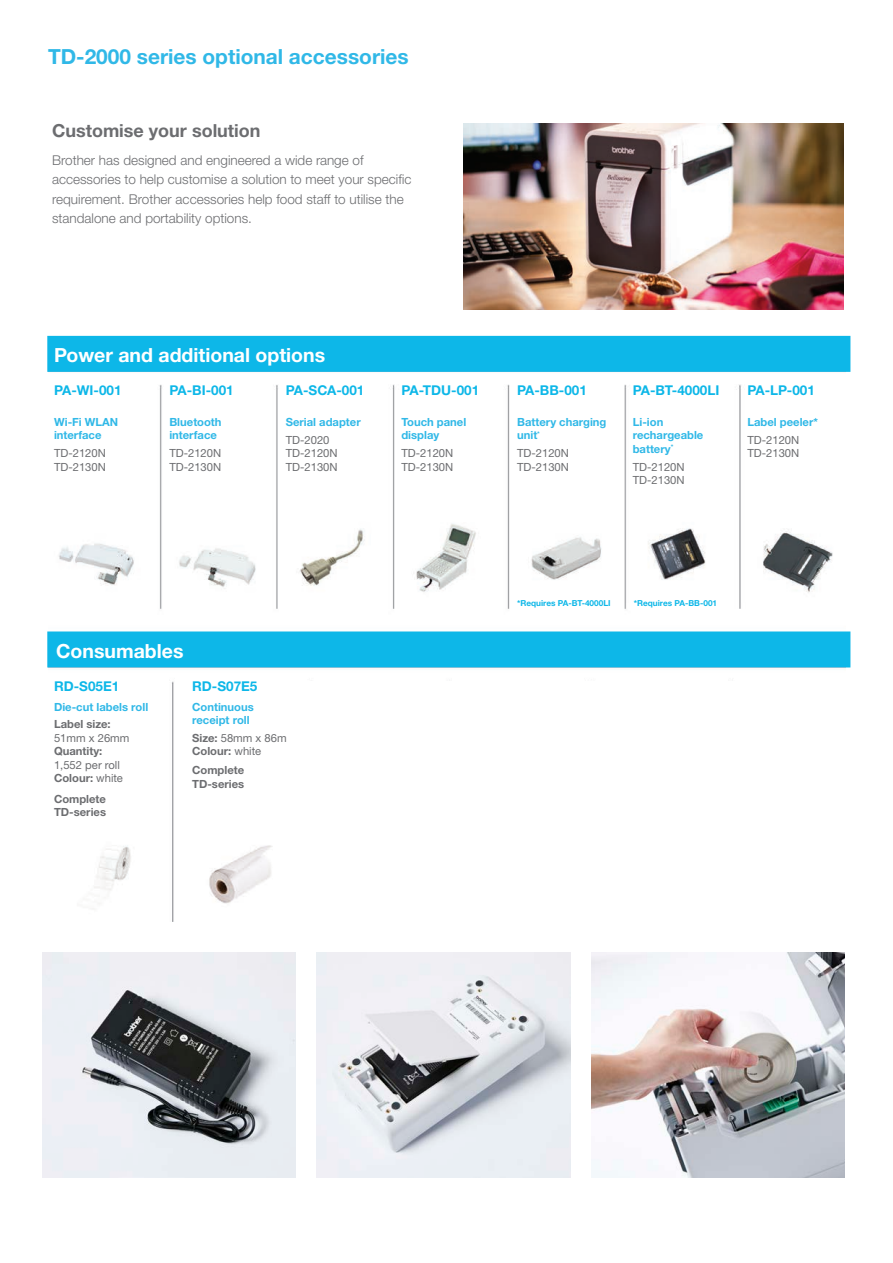
<style>
.page{position:relative;width:893px;height:1263px;background:#fff}
.page>*{position:absolute;margin:0;border:0;box-sizing:border-box;transform-origin:0 0}
.t1{font:700 20.85px "Helvetica Neue LTW1 G";color:#30b8e7}
.Bullets{font:700 19.5px "Helvetica Neue LTW1 G";color:#fff}
.Bullets-2{font:700 18px "Helvetica Neue LTW1 G";color:#6c6d70}
.Bullets-3{font:300 13.5px/19.5px "Helvetica Neue LTW1 G";color:#6c6d70}
.t2{font:700 13.5px "Helvetica Neue LTW1 G";color:#0db7e8}
.t3{font:700 11.25px/13.5px "Helvetica Neue LTW1 G";color:#30b8e7}
.t4{font:11.25px/13.5px "Helvetica Neue LTW1 G";color:#6c6d70}
.t5{font:700 11.25px/13.5px "Helvetica Neue LTW1 G";color:#6c6d70}
.t6{font:700 8.25px "Helvetica Neue LTW1 G";color:#0db7e8}
.t7{font:700 6.6px "Helvetica Neue LTW1 G";color:#30b8e7}
.s1{font-weight:400}
.s2{font-weight:700}
</style>
<div class="page">
<img style="left:48px;top:384px;width:797px;height:538px">
<img style="left:43px;top:952px;width:253px;height:226px">
<img style="left:317px;top:952px;width:253px;height:226px">
<img style="left:591px;top:952px;width:253px;height:226px">
<div style="left:300px;top:681px;width:559px;height:245px;background:#fff"></div>
<div style="left:47px;top:631px;width:803px;height:36px;background:#0db7e8;border:2px solid #0db7e8"></div>
<div style="left:47px;top:336px;width:803px;height:36px;background:#0db7e8;border:2px solid #0db7e8"></div>
<img style="left:464px;top:124px;width:379px;height:186px">
<p class="t1" style="left:48px;top:44px;width:362px">TD-2000 series optional accessories</p>
<p class="Bullets-2" style="left:52px;top:119px;width:210px">Customise your solution</p>
<p class="Bullets-3" style="left:52px;top:150px;width:361px">Brother has designed and engineered a wide range of accessories to help customise a solution to meet your specific requirement. Brother accessories help food staff to utilise the standalone and portability options.</p>
<p class="Bullets" style="left:54px;top:343px;width:273px">Power and additional options</p>
<p class="t2" style="left:54px;top:382px;width:69px">PA-WI-001</p>
<p class="t3" style="left:54px;top:415px;width:66px">Wi-Fi WLAN interface</p>
<p class="t4" style="left:54px;top:446px;width:53px">TD-2120N<br>TD-2130N</p>
<p class="t2" style="left:169px;top:382px;width:66px">PA-BI-001</p>
<p class="t3" style="left:169px;top:415px;width:54px">Bluetooth interface</p>
<p class="t4" style="left:169px;top:446px;width:53px">TD-2120N<br>TD-2130N</p>
<p class="t2" style="left:286px;top:382px;width:80px">PA-SCA-001</p>
<p class="t3" style="left:286px;top:415px;width:76px">Serial adapter</p>
<p class="t4" style="left:286px;top:433px;width:45px">TD-2020</p>
<p class="t4" style="left:286px;top:446px;width:53px">TD-2120N</p>
<p class="t4" style="left:286px;top:460px;width:53px">TD-2130N</p>
<p class="t2" style="left:401px;top:382px;width:79px">PA-TDU-001</p>
<p class="t3" style="left:401px;top:415px;width:66px">Touch panel display</p>
<p class="t4" style="left:401px;top:446px;width:53px">TD-2120N<br>TD-2130N</p>
<p class="t2" style="left:517px;top:382px;width:71px">PA-BB-001</p>
<p class="t3" style="left:517px;top:415px;width:91px">Battery charging</p>
<p class="t7" style="left:537px;top:429px;width:4px">*</p>
<p class="t3" style="left:517px;top:429px;width:22px">unit</p>
<p class="t4" style="left:517px;top:446px;width:53px">TD-2120N<br>TD-2130N</p>
<p class="t2" style="left:633px;top:382px;width:88px">PA-BT-4000LI</p>
<p class="t3" style="left:633px;top:415px;width:72px">Li-ion rechargeable</p>
<p class="t7" style="left:671px;top:443px;width:4px">*</p>
<p class="t3" style="left:633px;top:442px;width:40px">battery</p>
<p class="t4" style="left:633px;top:460px;width:53px">TD-2120N</p>
<p class="t4" style="left:633px;top:473px;width:53px">TD-2130N</p>
<p class="t2" style="left:747px;top:382px;width:69px">PA-LP-001</p>
<p class="t3" style="left:747px;top:415px;width:72px">Label peeler*</p>
<p class="t4" style="left:747px;top:433px;width:53px">TD-2120N<br>TD-2130N</p>
<p class="Bullets" style="left:56px;top:639px;width:129px">Consumables</p>
<p class="t2" style="left:54px;top:678px;width:67px">RD S- 05E1</p>
<p class="t3" style="left:54px;top:700px;width:96px">Die-cut labels roll</p>
<p class="t5" style="left:54px;top:718px;width:77px">Label size:<br><span class="s1">51mm x 26mm<br></span>Quantity:<br><span class="s1">1,552 per roll<br></span>Colour: <span class="s1">white</span></p>
<p class="t5" style="left:54px;top:792px;width:54px">Complete<br>TD-series</p>
<p class="t2" style="left:192px;top:678px;width:67px">RD S- 07E5</p>
<p class="t3" style="left:192px;top:700px;width:63px">Continuous receipt roll</p>
<p class="t4" style="left:192px;top:731px;width:96px"><span class="s2">Size:</span> 58mm x 86m<br><span class="s2">Colour:</span> white</p>
<p class="t5" style="left:192px;top:763px;width:54px">Complete<br>TD-series</p>
<p class="t6" style="left:517px;top:598px;width:95px">*Requires PA-BT-4000LI</p>
<p class="t6" style="left:634px;top:598px;width:85px">*Requires PA-BB-001</p>
</div>
